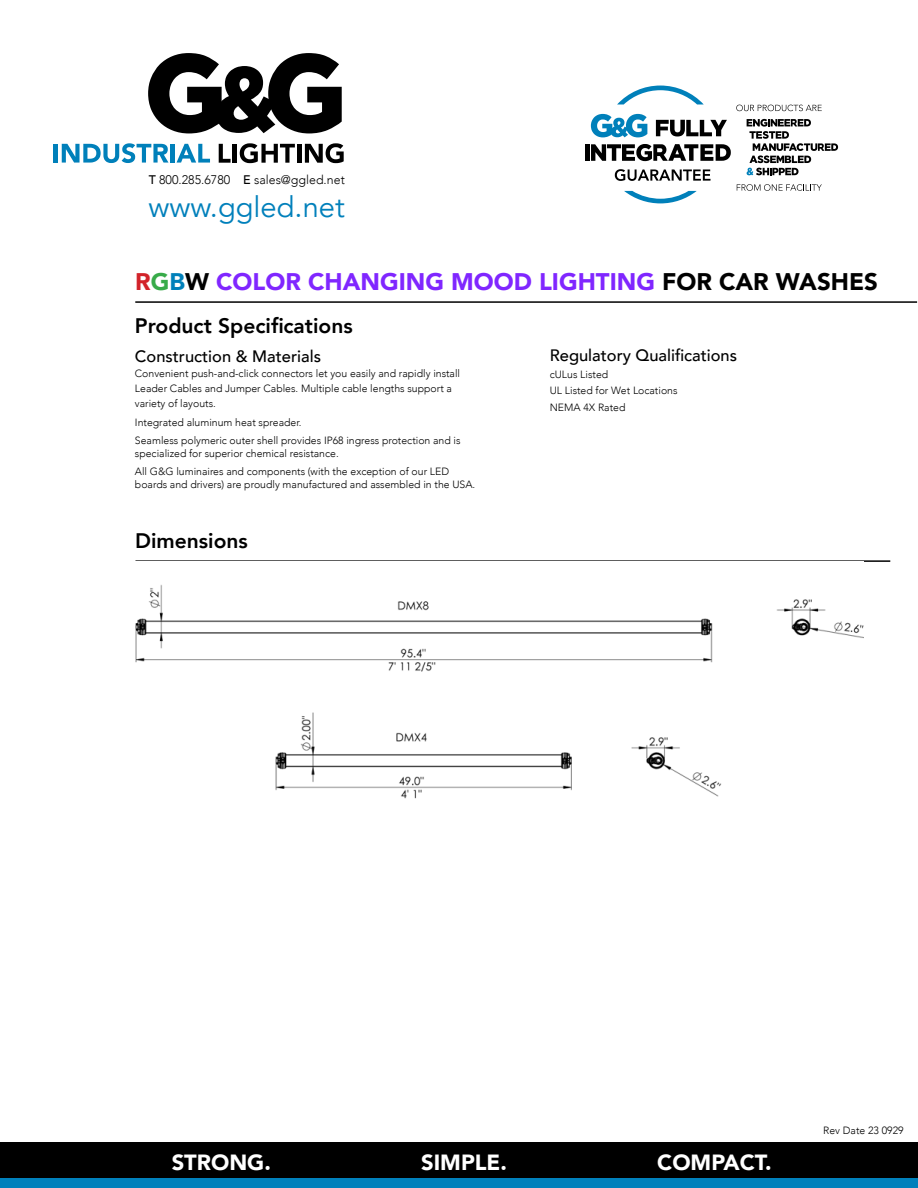
<style>
.page{position:relative;width:918px;height:1188px;background:#fff}
.page>*{position:absolute;margin:0;border:0;box-sizing:border-box;transform-origin:0 0}
.t1{font:29.1px "Avenir";color:#0080bb}
.t2{font:900 24px "Avenir";color:#8026ff}
.t3{font:900 21.9px "Avenir";color:#fff}
.t4{font:800 21px "Avenir";color:#000}
.t5{font:500 16.5px "Avenir";color:#000}
.t6{font:300 12.45px "Avenir";color:#000}
.t7{font:300 10.5px/12.6px "Avenir";color:#000}
.s1{font-weight:500}
.s2{color:#d2232a}
.s3{color:#38ab49}
.s4{color:#0080ba}
.s5{color:#000}
</style>
<div class="page">
<hr style="left:135px;top:301px;width:782px;height:2px;background:#000">
<div style="left:0;top:1142px;width:918px;height:46px;background:#000"></div>
<div style="left:0;top:1178px;width:918px;height:10px;background:#0080bb"></div>
<svg style="left:656px;top:120px;width:71px;height:17px"></svg>
<div style="left:585px;top:144px;width:5px;height:17px;background:#000"></div>
<svg style="left:591px;top:144px;width:140px;height:17px"></svg>
<svg style="left:591px;top:114px;width:56px;height:23px"></svg>
<svg style="left:617px;top:86px;width:86px;height:18px"></svg>
<svg style="left:624px;top:191px;width:73px;height:12px"></svg>
<svg style="left:615px;top:169px;width:96px;height:12px"></svg>
<svg style="left:747px;top:119px;width:91px;height:56px"></svg>
<svg style="left:736px;top:105px;width:86px;height:6px"></svg>
<svg style="left:737px;top:184px;width:85px;height:7px"></svg>
<hr style="left:54px;top:144px;width:4px;height:19px;background:#0080ba">
<svg style="left:62px;top:143px;width:107px;height:20px"></svg>
<hr style="left:171px;top:144px;width:4px;height:19px;background:#0080ba">
<svg style="left:177px;top:144px;width:33px;height:19px"></svg>
<svg style="left:219px;top:144px;width:12px;height:19px"></svg>
<hr style="left:233px;top:144px;width:4px;height:19px;background:#000">
<svg style="left:240px;top:143px;width:55px;height:20px"></svg>
<hr style="left:297px;top:144px;width:4px;height:19px;background:#000">
<svg style="left:305px;top:143px;width:39px;height:20px"></svg>
<svg style="left:148px;top:53px;width:194px;height:80px"></svg>
<hr style="left:135px;top:560px;width:755px;height:2px;background:#000">
<img style="left:135px;top:585px;width:729px;height:214px">
<div style="left:178px;top:740px;width:38px;height:43px;background:#fff"></div>
<p class="t6" style="left:149px;top:172px;width:198px"><span class="s1">T</span> 800.285.6780 <span class="s1">E</span> sales@ggled.net</p>
<p class="t1" style="left:148px;top:190px;width:198px">www.ggled.net</p>
<p class="t2" style="left:135px;top:261px;width:744px"><span class="s2">R</span><span class="s3">G</span><span class="s4">B</span><span class="s5">W</span> COLOR CHANGING MOOD LIGHTING <span class="s5">FOR CAR WASHES</span></p>
<p class="t4" style="left:135px;top:309px;width:219px">Product Specifications</p>
<p class="t5" style="left:135px;top:342px;width:188px">Construction &amp; Materials</p>
<p class="t7" style="left:135px;top:367px;width:327px">Convenient push-and-click connectors let you easily and rapidly install</p>
<p class="t7" style="left:135px;top:382px;width:319px">Leader Cables and Jumper Cables. Multiple cable lengths support a</p>
<p class="t7" style="left:135px;top:397px;width:82px">variety of layouts.</p>
<p class="t7" style="left:135px;top:416px;width:168px">Integrated aluminum heat spreader.</p>
<p class="t7" style="left:135px;top:434px;width:327px">Seamless polymeric outer shell provides IP68 ingress protection and is specialized for superior chemical resistance.</p>
<p class="t7" style="left:135px;top:465px;width:342px">All G&amp;G luminaires and components (with the exception of our LED boards and drivers) are proudly manufactured and assembled in the USA.</p>
<p class="t4" style="left:135px;top:525px;width:114px">Dimensions</p>
<p class="t5" style="left:550px;top:341px;width:189px">Regulatory Qualifications</p>
<p class="t7" style="left:550px;top:368px;width:60px">cULus Listed</p>
<p class="t7" style="left:550px;top:385px;width:129px">UL Listed for Wet Locations</p>
<p class="t7" style="left:550px;top:401px;width:77px">NEMA 4X Rated</p>
<p class="t3" style="left:172px;top:1143px;width:101px">STRONG.</p>
<p class="t3" style="left:421px;top:1143px;width:87px">SIMPLE.</p>
<p class="t3" style="left:657px;top:1143px;width:116px">COMPACT.</p>
<p class="t7" style="left:823px;top:1124px;width:82px">Rev Date 23 0929</p>
</div>
